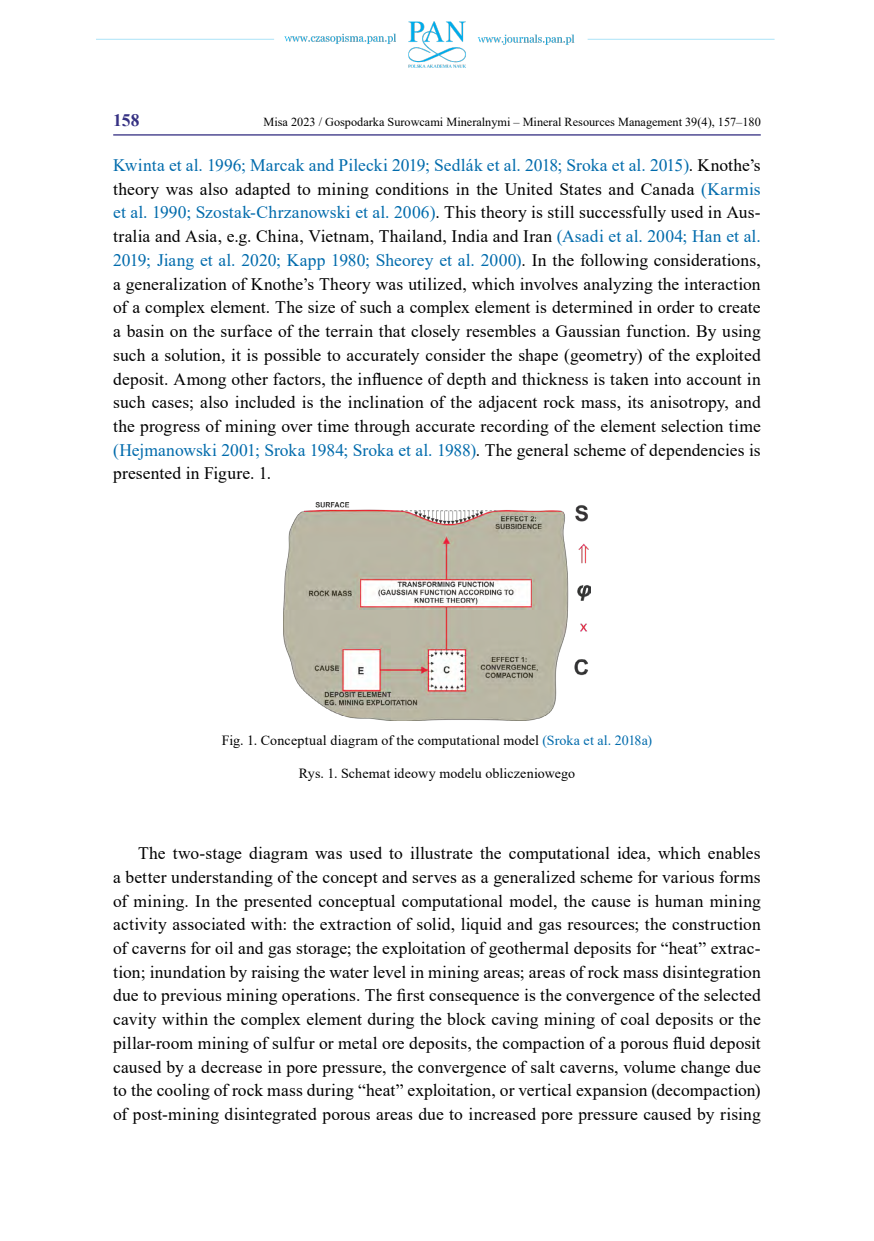
<style>
.page{position:relative;width:874px;height:1241px;background:#fff}
.page>*{position:absolute;margin:0;border:0;box-sizing:border-box;transform-origin:0 0}
.t1{font:17.5px/23.6px "Times New Roman";letter-spacing:.005em;color:#000;text-align:justify}
.t2{font:700 17.5px "Times New Roman";color:#363183}
.t3{font:14px "Times New Roman";letter-spacing:.01em;color:#000}
.t4{font:12.25px "Times New Roman";color:#000}
.s1{color:#006bac}
</style>
<div class="page">
<img style="left:96px;top:21px;width:679px;height:47px">
<hr style="left:113px;top:134px;width:647px;height:1px;background:#363183">
<img style="left:283px;top:502px;width:307px;height:218px">
<p class="t2" style="left:113px;top:107px;width:28px">158</p>
<p class="t4" style="left:263px;top:113px;width:498px">Misa 2023 / Gospodarka Surowcami Mineralnymi – Mineral Resources Management 39(4), 157–180</p>
<p class="t1" style="left:113px;top:153px;width:648px"><span class="s1">Kwinta et al. 1996; Marcak and Pilecki 2019; Sedlák et al. 2018; Sroka et al. 2015)</span>. Knothe’s theory was also adapted to mining conditions in the United States and Canada <span class="s1">(Karmis et al. 1990; Szostak-Chrzanowski et al. 2006)</span>. This theory is still successfully used in Aus&shy;tralia and Asia, e.g. China, Vietnam, Thailand, India and Iran <span class="s1">(Asadi et al. 2004; Han et al.<br>2019; Jiang et al. 2020; Kapp 1980; Sheorey et al. 2000)</span>. In the following considerations, a generalization of Knothe’s Theory was utilized, which involves analyzing the interaction of a complex element. The size of such a complex element is determined in order to create a basin on the surface of the terrain that closely resembles a Gaussian function. By using such a solution, it is possible to accurately consider the shape (geometry) of the exploited deposit. Among other factors, the influence of depth and thickness is taken into account in such cases; also included is the inclination of the adjacent rock mass, its anisotropy, and the progress of mining over time through accurate recording of the element selection time <span class="s1">(Hejmanowski 2001; Sroka 1984; Sroka et al. 1988)</span>. The general scheme of dependencies is presented in Figure. 1.</p>
<p class="t3" style="left:222px;top:730px;width:431px">Fig. 1. Conceptual diagram of the computational model <span class="s1">(Sroka et al. 2018a)</span></p>
<p class="t3" style="left:298px;top:763px;width:278px">Rys. 1. Schemat ideowy modelu obliczeniowego</p>
<p class="t1" style="left:113px;top:840px;width:648px;text-indent:25px">The two-stage diagram was used to illustrate the computational idea, which enables a better understanding of the concept and serves as a generalized scheme for various forms of mining. In the presented conceptual computational model, the cause is human mining activity associated with: the extraction of solid, liquid and gas resources; the construction of caverns for oil and gas storage; the exploitation of geothermal deposits for “heat” extrac&shy;tion; inundation by raising the water level in mining areas; areas of rock mass disintegration due to previous mining operations. The first consequence is the convergence of the selected cavity within the complex element during the block caving mining of coal deposits or the pillar-room mining of sulfur or metal ore deposits, the compaction of a porous fluid deposit caused by a decrease in pore pressure, the convergence of salt caverns, volume change due to the cooling of rock mass during “heat” exploitation, or vertical expansion (decompaction) of post-mining disintegrated porous areas due to increased pore pressure caused by rising</p>
</div>
